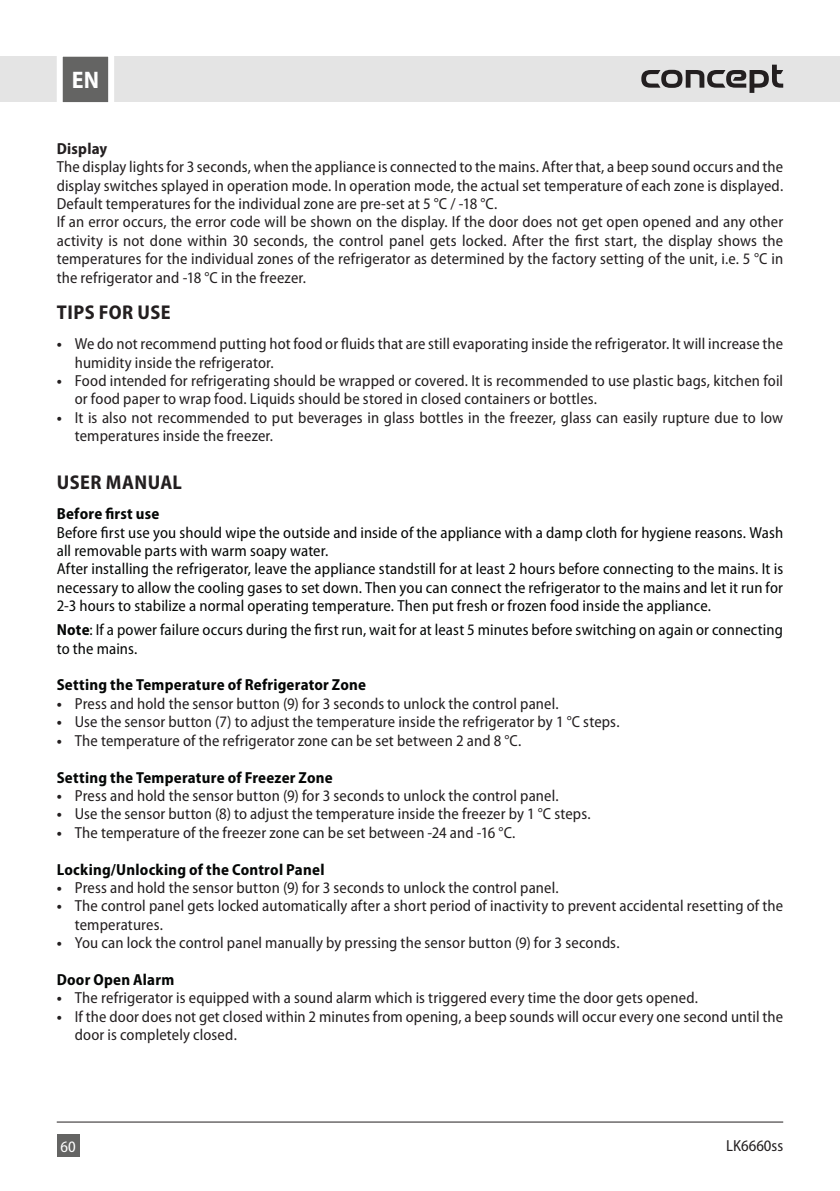
<style>
.page{position:relative;width:840px;height:1191px;background:#fff}
.page>*{position:absolute;margin:0;border:0;box-sizing:border-box;transform-origin:0 0}
.t1{font:700 semi-condensed 24px "Myriad Pro";color:#fff}
.t2{font:700 semi-condensed 20px "Myriad Pro";letter-spacing:.02em;color:#231f20}
.t3{font:semi-condensed 16px/18.4px "Myriad Pro";letter-spacing:.01em;color:#231f20}
.t4{font:semi-condensed 16px/18.4px "Myriad Pro";letter-spacing:.01em;color:#050706}
.t5{font:700 semi-condensed 16px "Myriad Pro";letter-spacing:.015em;color:#050706}
.t6{font:700 semi-condensed 16px "Myriad Pro";letter-spacing:.015em;color:#231f20}
.t7{font:semi-condensed 16px "Myriad Pro";color:#fff}
.s1{font-weight:700}
</style>
<div class="page">
<div style="left:0;top:57px;width:839px;height:45px;background:#e4e4e4"></div>
<div style="left:57px;top:1134px;width:22px;height:23px;background:#646463"></div>
<svg style="left:54px;top:56px;width:63px;height:47px;background:#909090"></svg>
<hr style="left:57px;top:1121px;width:725px;height:1px;background:#231f20">
<svg style="left:641px;top:65px;width:141px;height:28px"></svg>
<h1 class="t1" style="left:72px;top:67px;width:29px">EN</h1>
<p class="t6" style="left:57px;top:139px;width:52px">Display</p>
<p class="t3" style="left:57px;top:158px;width:727px">The display lights for 3 seconds, when the appliance is connected to the mains. After that, a beep sound occurs and the display switches splayed in operation mode. In operation mode, the actual set temperature of each zone is displayed.<br>Default temperatures for the individual zone are pre-set at 5 °C / -18 °C.<br>If an error occurs, the error code will be shown on the display. If the door does not get open opened and any other activity is not done within 30 seconds, the control panel gets locked. After the first start, the display shows the temperatures for the individual zones of the refrigerator as determined by the factory setting of the unit, i.e. 5 °C in the refrigerator and -18 °C in the freezer.</p>
<p class="t2" style="left:57px;top:301px;width:115px">TIPS FOR USE</p>
<p class="t3" style="left:75px;top:335px;width:709px;text-indent:-18px"><span class="s1">•</span> We do not recommend putting hot food or fluids that are still evaporating inside the refrigerator. It will increase the humidity inside the refrigerator.</p>
<p class="t3" style="left:75px;top:372px;width:709px;text-indent:-18px"><span class="s1">•</span> Food intended for refrigerating should be wrapped or covered. It is recommended to use plastic bags, kitchen foil or food paper to wrap food. Liquids should be stored in closed containers or bottles.</p>
<p class="t3" style="left:75px;top:408px;width:709px;text-indent:-18px"><span class="s1">•</span> It is also not recommended to put beverages in glass bottles in the freezer, glass can easily rupture due to low temperatures inside the freezer.</p>
<p class="t2" style="left:57px;top:471px;width:126px">USER MANUAL</p>
<p class="t5" style="left:57px;top:505px;width:104px">Before first use</p>
<p class="t4" style="left:57px;top:523px;width:727px">Before first use you should wipe the outside and inside of the appliance with a damp cloth for hygiene reasons. Wash all removable parts with warm soapy water.<br>After installing the refrigerator, leave the appliance standstill for at least 2 hours before connecting to the mains. It is necessary to allow the cooling gases to set down. Then you can connect the refrigerator to the mains and let it run for 2-3 hours to stabilize a normal operating temperature. Then put fresh or frozen food inside the appliance.</p>
<p class="t4" style="left:57px;top:621px;width:727px"><span class="s1">Note</span>: If a power failure occurs during the first run, wait for at least 5 minutes before switching on again or connecting to the mains.</p>
<p class="t5" style="left:57px;top:676px;width:311px">Setting the Temperature of Refrigerator Zone</p>
<p class="t3" style="left:57px;top:694px;width:503px"><span class="s1">•</span> Press and hold the sensor button (9) for 3 seconds to unlock the control panel.</p>
<p class="t3" style="left:57px;top:713px;width:564px"><span class="s1">•</span> Use the sensor button (7) to adjust the temperature inside the refrigerator by 1 °C steps.</p>
<p class="t3" style="left:57px;top:731px;width:466px"><span class="s1">•</span> The temperature of the refrigerator zone can be set between 2 and 8 °C.</p>
<p class="t5" style="left:57px;top:768px;width:277px">Setting the Temperature of Freezer Zone</p>
<p class="t3" style="left:57px;top:786px;width:503px"><span class="s1">•</span> Press and hold the sensor button (9) for 3 seconds to unlock the control panel.</p>
<p class="t3" style="left:57px;top:805px;width:535px"><span class="s1">•</span> Use the sensor button (8) to adjust the temperature inside the freezer by 1 °C steps.</p>
<p class="t3" style="left:57px;top:823px;width:460px"><span class="s1">•</span> The temperature of the freezer zone can be set between -24 and -16 °C.</p>
<p class="t5" style="left:57px;top:860px;width:269px">Locking/Unlocking of the Control Panel</p>
<p class="t3" style="left:57px;top:878px;width:503px"><span class="s1">•</span> Press and hold the sensor button (9) for 3 seconds to unlock the control panel.</p>
<p class="t3" style="left:75px;top:897px;width:709px;text-indent:-18px"><span class="s1">•</span> The control panel gets locked automatically after a short period of inactivity to prevent accidental resetting of the temperatures.</p>
<p class="t3" style="left:57px;top:934px;width:564px"><span class="s1">•</span> You can lock the control panel manually by pressing the sensor button (9) for 3 seconds.</p>
<p class="t5" style="left:57px;top:970px;width:119px">Door Open Alarm</p>
<p class="t3" style="left:57px;top:989px;width:642px"><span class="s1">•</span> The refrigerator is equipped with a sound alarm which is triggered every time the door gets opened.</p>
<p class="t3" style="left:75px;top:1007px;width:709px;text-indent:-18px"><span class="s1">•</span> If the door does not get closed within 2 minutes from opening, a beep sounds will occur every one second until the door is completely closed.</p>
<p class="t7" style="left:60px;top:1138px;width:17px">60</p>
<p class="t3" style="left:725px;top:1136px;width:59px">LK6660ss</p>
</div>
